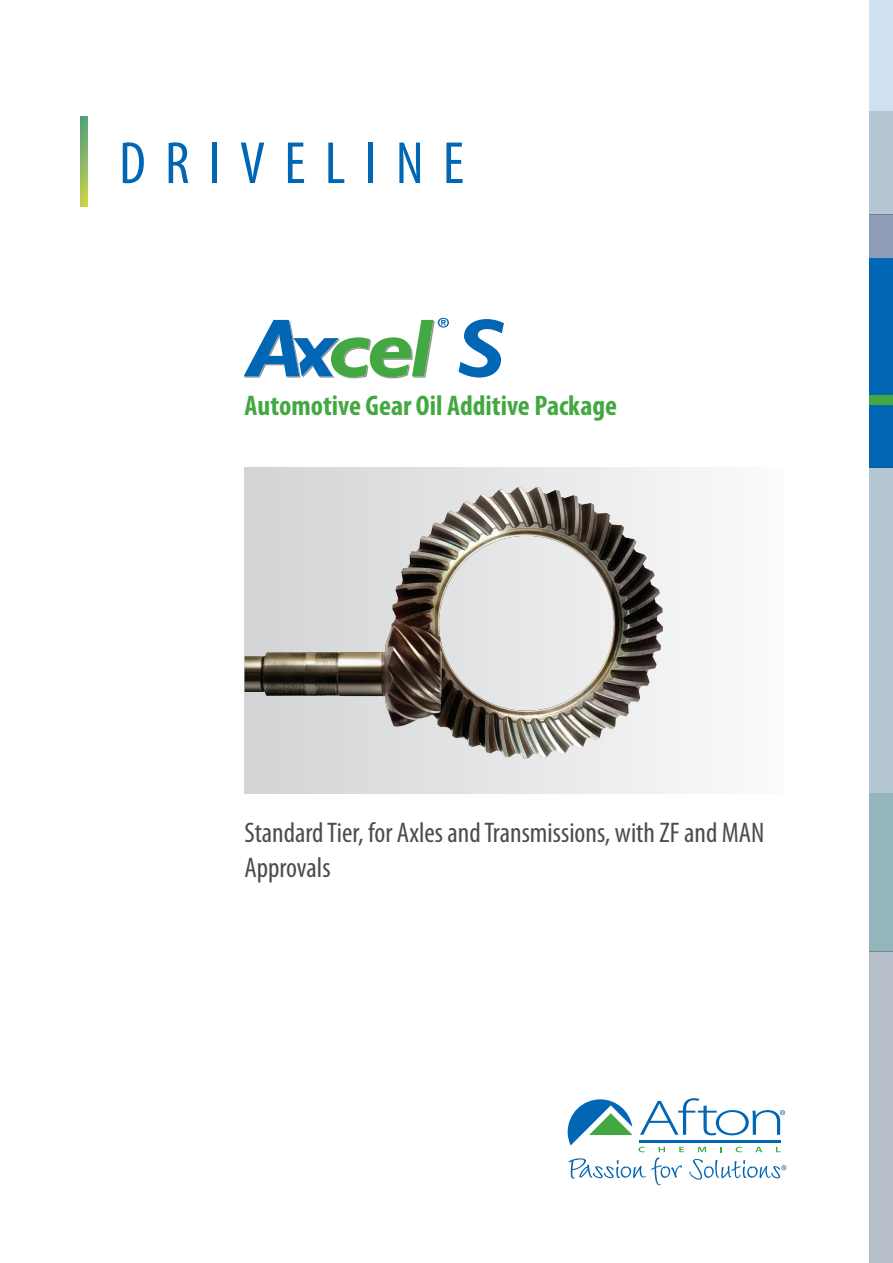
<style>
.page{position:relative;width:893px;height:1263px;background:#fff}
.page>*{position:absolute;margin:0;border:0;box-sizing:border-box;transform-origin:0 0}
.t1{font:condensed 60px "Myriad Pro";letter-spacing:.32em;color:#0166b3}
.t2{font:condensed 28.5px/34.5px "Myriad Pro";color:#4b4c4d}
.t3{font:700 condensed 28.5px "Myriad Pro";color:#43a842}
</style>
<div class="page">
<svg style="left:568px;top:1098px;width:218px;height:87px"></svg>
<div style="left:870px;top:0;width:23px;height:111px;background:#cfe1f1"></div>
<div style="left:870px;top:111px;width:23px;height:103px;background:#b5c6d3"></div>
<div style="left:870px;top:214px;width:23px;height:44px;background:#8f9cb8"></div>
<div style="left:870px;top:258px;width:23px;height:210px;background:#0166b3"></div>
<div style="left:870px;top:395px;width:23px;height:10px;background:#43a842"></div>
<div style="left:870px;top:468px;width:23px;height:325px;background:#b5c6d3"></div>
<div style="left:870px;top:793px;width:23px;height:158px;background:#95b5bc"></div>
<div style="left:870px;top:951px;width:23px;height:312px;background:#b6bfc9"></div>
<img style="left:81px;top:117px;width:6px;height:89px">
<svg style="left:244px;top:468px;width:455px;height:325px;background:#bebcbb"></svg>
<img style="left:458px;top:487px;width:61px;height:25px">
<svg style="left:459px;top:319px;width:45px;height:58px"></svg>
<svg style="left:244px;top:318px;width:205px;height:60px"></svg>
<p class="t1" style="left:119px;top:127px;width:347px">DRIVELINE</p>
<p class="t3" style="left:244px;top:388px;width:374px">Automotive Gear Oil Additive Package</p>
<p class="t2" style="left:244px;top:815px;width:521px">Standard Tier, for Axles and Transmissions, with ZF and MAN<br>Approvals</p>
</div>
